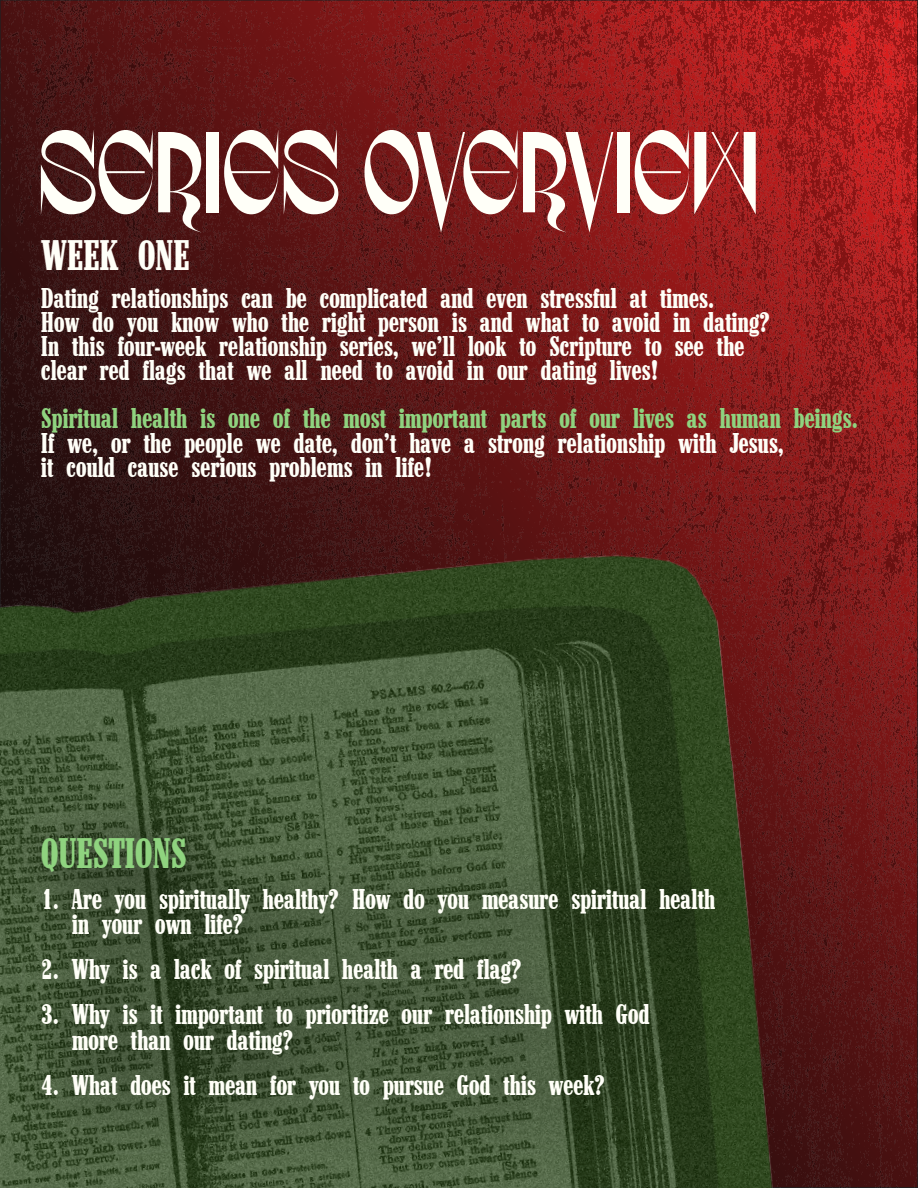
<style>
.page{position:relative;width:918px;height:1188px;background:#fff}
.page>*{position:absolute;margin:0;border:0;box-sizing:border-box;transform-origin:0 0}
.t1{font:100.35px "Villanelle 1.1 Trial";color:#fffff8}
.t2{font:43.5px "Marlboro";letter-spacing:-.015em;color:#8fd37f}
.t3{font:43.5px "Marlboro";letter-spacing:-.015em;color:#fffff8}
.t4{font:29.1px/24px "Marlboro";letter-spacing:-.02em;color:#fffff8}
.t5{font:29.1px "Marlboro";letter-spacing:-.02em;color:#8fd37f}
</style>
<div class="page">
<img style="left:0;top:0;width:917px;height:1188px">
<img style="left:0;top:495px;width:795px;height:266px">
<img style="left:0;top:761px;width:807px;height:427px">
<h1 class="t1" style="left:37px;top:106px;width:723px">SERIES OVERVIEW</h1>
<h2 class="t3" style="left:41px;top:232px;width:151px">WEEK ONE</h2>
<p class="t4" style="left:41px;top:286px;width:732px">Dating relationships can be complicated and even stressful at times.<br>How do you know who the right person is and what to avoid in dating?<br>In this four-week relationship series, we’ll look to Scripture to see the clear red flags that we all need to avoid in our dating lives!</p>
<p class="t5" style="left:41px;top:402px;width:819px">Spiritual health is one of the most important parts of our lives as human beings.</p>
<p class="t4" style="left:41px;top:432px;width:745px">If we, or the people we date, don’t have a strong relationship with Jesus, it could cause serious problems in life!</p>
<h2 class="t2" style="left:41px;top:830px;width:148px">QUESTIONS</h2>
<p class="t4" style="left:72px;top:886px;width:645px;line-height:25.5px;text-indent:-31px">1. Are you spiritually healthy? How do you measure spiritual health in your own life?</p>
<p class="t4" style="left:41px;top:957px;width:483px">2. Why is a lack of spiritual health a red flag?</p>
<p class="t4" style="left:72px;top:1002px;width:580px;line-height:25.5px;text-indent:-31px">3. Why is it important to prioritize our relationship with God more than our dating?</p>
<p class="t4" style="left:41px;top:1073px;width:567px">4. What does it mean for you to pursue God this week?</p>
</div>
